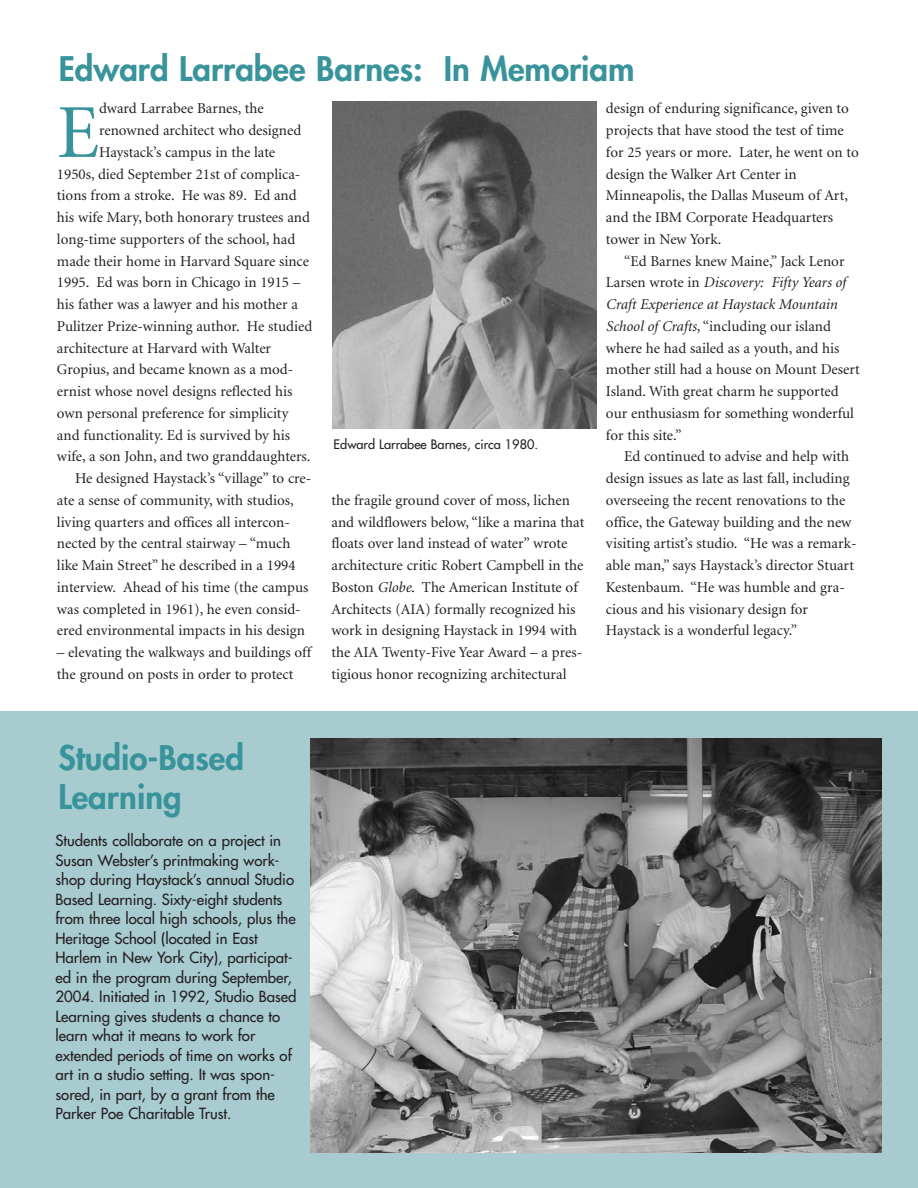
<style>
.page{position:relative;width:918px;height:1188px;background:#fff}
.page>*{position:absolute;margin:0;border:0;box-sizing:border-box;transform-origin:0 0}
.t1{font:76.2px "Minion";color:#38939b}
.t2{font:800 33px/39px "Futura";color:#38939b}
.t3{font:15px/21.8px "Minion";color:#231f20}
.t4{font:15px/19.5px "Futura";color:#231f20}
.t5{font:12.75px "Futura";color:#231f20}
.s1{font-style:italic}
</style>
<div class="page">
<img style="left:332px;top:101px;width:265px;height:328px">
<div style="left:0;top:711px;width:918px;height:477px;background:#a8cbd0"></div>
<img style="left:310px;top:739px;width:572px;height:414px">
<h2 class="t2" style="left:59px;top:52px;width:577px">Edward Larrabee Barnes: In Memoriam</h2>
<h1 class="t1" style="left:57px;top:103px;width:44px">E</h1>
<p class="t3" style="left:99px;top:99px;width:166px">dward Larrabee Barnes, the</p>
<p class="t3" style="left:99px;top:121px;width:204px">renowned architect who designed</p>
<p class="t3" style="left:99px;top:142px;width:178px">Haystack’s campus in the late</p>
<p class="t3" style="left:57px;top:164px;width:245px">1950s, died September 21st of complica-</p>
<p class="t3" style="left:57px;top:186px;width:241px">tions from a stroke. He was 89. Ed and</p>
<p class="t3" style="left:57px;top:208px;width:255px">his wife Mary, both honorary trustees and</p>
<p class="t3" style="left:57px;top:229px;width:240px">long-time supporters of the school, had</p>
<p class="t3" style="left:57px;top:251px;width:254px">made their home in Harvard Square since</p>
<p class="t3" style="left:57px;top:273px;width:245px">1995. Ed was born in Chicago in 1915 –</p>
<p class="t3" style="left:57px;top:295px;width:243px">his father was a lawyer and his mother a</p>
<p class="t3" style="left:57px;top:316px;width:257px">Pulitzer Prize-winning author. He studied</p>
<p class="t3" style="left:57px;top:338px;width:216px">architecture at Harvard with Walter</p>
<p class="t3" style="left:57px;top:360px;width:238px">Gropius, and became known as a mod-</p>
<p class="t3" style="left:57px;top:382px;width:237px">ernist whose novel designs reflected his</p>
<p class="t3" style="left:57px;top:403px;width:233px">own personal preference for simplicity</p>
<p class="t3" style="left:57px;top:425px;width:235px">and functionality. Ed is survived by his</p>
<p class="t3" style="left:57px;top:447px;width:255px">wife, a son John, and two granddaughters.</p>
<p class="t3" style="left:75px;top:469px;width:238px">He designed Haystack’s “village” to cre-</p>
<p class="t3" style="left:57px;top:490px;width:238px">ate a sense of community, with studios,</p>
<p class="t3" style="left:57px;top:512px;width:235px">living quarters and offices all intercon-</p>
<p class="t3" style="left:57px;top:534px;width:235px">nected by the central stairway – “much</p>
<p class="t3" style="left:57px;top:556px;width:240px">like Main Street” he described in a 1994</p>
<p class="t3" style="left:57px;top:577px;width:253px">interview. Ahead of his time (the campus</p>
<p class="t3" style="left:57px;top:599px;width:245px">was completed in 1961), he even consid-</p>
<p class="t3" style="left:57px;top:621px;width:250px">ered environmental impacts in his design</p>
<p class="t3" style="left:57px;top:643px;width:256px">– elevating the walkways and buildings off the ground on posts in order to protect</p>
<p class="t5" style="left:334px;top:438px;width:206px">Edward Larrabee Barnes, circa 1980.</p>
<p class="t3" style="left:331px;top:490px;width:254px">the fragile ground cover of moss, lichen and wildflowers below, “like a marina that floats over land instead of water” wrote architecture critic Robert Campbell in the Boston <span class="s1">Globe</span>. The American Institute of Architects (AIA) formally recognized his work in designing Haystack in 1994 with the AIA Twenty-Five Year Award – a pres&shy;tigious honor recognizing architectural</p>
<p class="t3" style="left:606px;top:99px;width:254px">design of enduring significance, given to projects that have stood the test of time for 25 years or more. Later, he went on to design the Walker Art Center in Minneapolis, the Dallas Museum of Art, and the IBM Corporate Headquarters tower in New York.</p>
<p class="t3" style="left:606px;top:251px;width:255px;text-indent:18px">“Ed Barnes knew Maine,” Jack Lenor Larsen wrote in <span class="s1">Discovery: Fifty Years of Craft Experience at Haystack Mountain School of Crafts</span>, “including our island where he had sailed as a youth, and his mother still had a house on Mount Desert Island. With great charm he supported our enthusiasm for something wonderful for this site.”</p>
<p class="t3" style="left:606px;top:447px;width:252px;text-indent:18px">Ed continued to advise and help with design issues as late as last fall, including overseeing the recent renovations to the office, the Gateway building and the new visiting artist’s studio. “He was a remark&shy;able man,” says Haystack’s director Stuart Kestenbaum. “He was humble and gra&shy;cious and his visionary design for Haystack is a wonderful legacy.”</p>
<h2 class="t2" style="left:58px;top:741px;width:187px">Studio-Based<br>Learning</h2>
<p class="t4" style="left:56px;top:832px;width:242px">Students collaborate on a project in Susan Webster’s printmaking work&shy;shop during Haystack’s annual Studio Based Learning. Sixty-eight students from three local high schools, plus the Heritage School (located in East Harlem in New York City), participat&shy;ed in the program during September, 2004. Initiated in 1992, Studio Based Learning gives students a chance to learn what it means to work for extended periods of time on works of art in a studio setting. It was spon&shy;sored, in part, by a grant from the Parker Poe Charitable Trust.</p>
</div>
